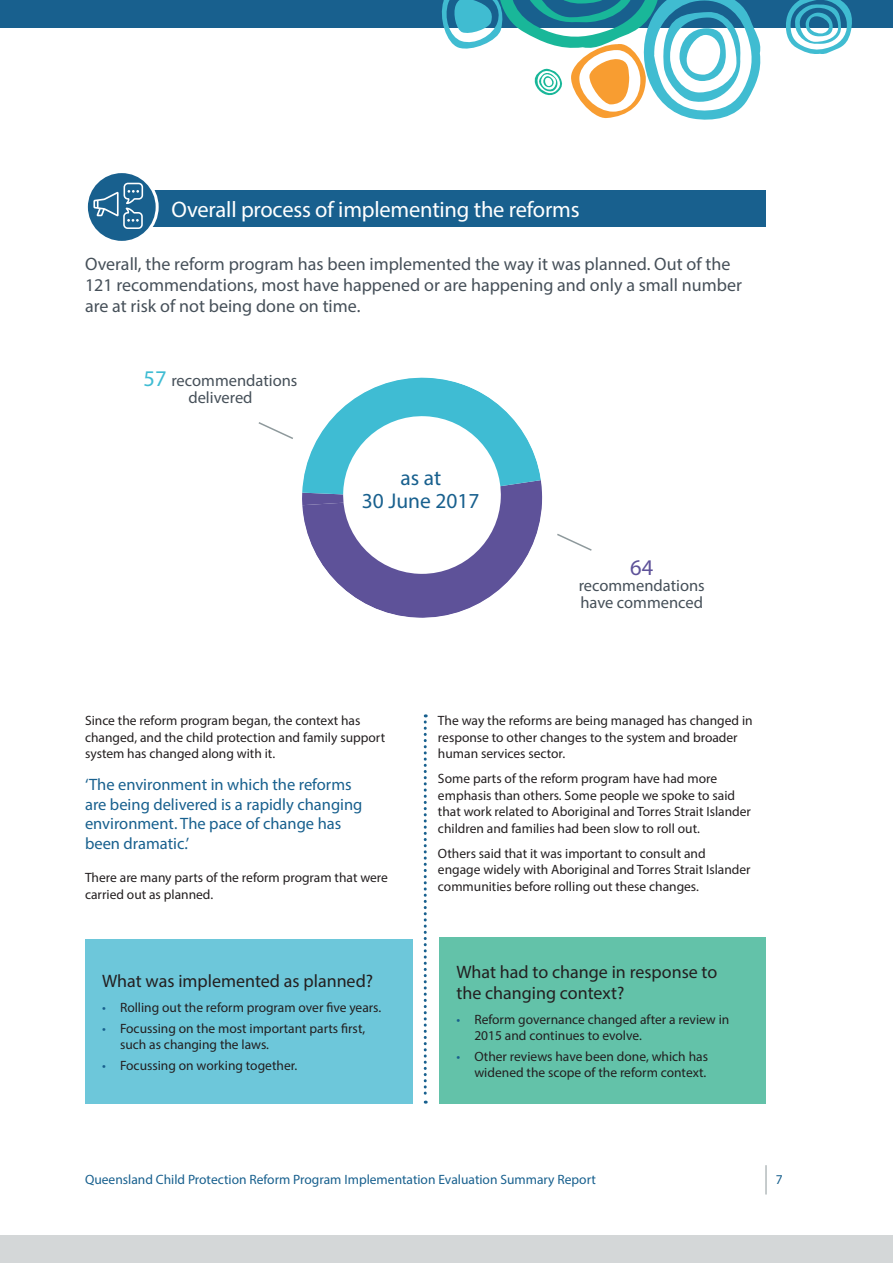
<style>
.page{position:relative;width:893px;height:1263px;background:#fff}
.page>*{position:absolute;margin:0;border:0;box-sizing:border-box;transform-origin:0 0}
.Heading_2{font:22.5px "Myriad Pro";letter-spacing:-.01em;color:#fff}
.Body{font:22.5px "Myriad Pro";color:#5e5299}
.Pull_quote{font:21.45px/22.8px "Myriad Pro";color:#18608e;text-align:center}
.Section_Intro{font:18px/21px "Myriad Pro";color:#465059}
.Heading_3{font:18px/21px "Myriad Pro";color:#231f20}
.Pullout_question{font:16.5px/19.5px "Myriad Pro";color:#18608e}
.Body-2{font:16.5px/16.5px "Myriad Pro";color:#465059;text-align:center}
.Body-3{font:13.5px/16.5px "Myriad Pro";color:#231f20}
.t1{font:13.5px "Myriad Pro";color:#18608e}
.s1{font-size:22.5px;color:#3fbcd3}
.s2{color:#18608e}
</style>
<div class="page">
<div style="left:0;top:1235px;width:893px;height:28px;background:#d4d7d8"></div>
<div style="left:0;top:0;width:893px;height:28px;background:#18608e"></div>
<svg style="left:766px;top:1165px;width:1px;height:29px"></svg>
<svg style="left:786px;top:0;width:66px;height:54px"></svg>
<svg style="left:441px;top:0;width:320px;height:120px"></svg>
<div style="left:85px;top:939px;width:327px;height:164px;background:#6dc7da"></div>
<div style="left:439px;top:937px;width:326px;height:166px;background:#63c2a9"></div>
<svg style="left:424px;top:714px;width:3px;height:389px"></svg>
<div style="left:133px;top:190px;width:633px;height:37px;background:#18608e"></div>
<svg style="left:86px;top:172px;width:71px;height:70px"></svg>
<div style="left:85px;top:170px;width:74px;height:74px;border:3px solid #fff;border-radius:50%"></div>
<svg style="left:93px;top:183px;width:50px;height:46px"></svg>
<svg style="left:302px;top:377px;width:241px;height:241px"></svg>
<svg style="left:258px;top:422px;width:35px;height:17px"></svg>
<svg style="left:557px;top:533px;width:35px;height:18px"></svg>
<p class="Heading_2" style="left:172px;top:196px;width:410px">Overall process of implementing the reforms</p>
<p class="Section_Intro" style="left:85px;top:253px;width:658px">Overall, the reform program has been implemented the way it was planned. Out of the<br>121 recommendations, most have happened or are happening and only a small number are at risk of not being done on time.</p>
<p class="Body-2" style="left:144px;top:372px;width:155px"><span class="s1">57</span> recommendations delivered</p>
<p class="Pull_quote" style="left:362px;top:466px;width:119px">as at<br>30 June 2017</p>
<p class="Body" style="left:630px;top:553px;width:25px">64</p>
<p class="Body-2" style="left:579px;top:577px;width:128px;text-align:left">recommendations have commenced</p>
<p class="Body-3" style="left:85px;top:712px;width:302px">Since the reform program began, the context has changed, and the child protection and family support system has changed along with it.</p>
<p class="Pullout_question" style="left:85px;top:775px;width:279px">‘The environment in which the reforms are being delivered is a rapidly changing environment. The pace of change has been dramatic.’</p>
<p class="Body-3" style="left:85px;top:869px;width:304px">There are many parts of the reform program that were carried out as planned.</p>
<p class="Heading_3" style="left:102px;top:970px;width:273px">What was implemented as planned?</p>
<p class="Body-3" style="left:102px;top:999px;width:281px"><span class="s2">•</span> Rolling out the reform program over five years.</p>
<p class="Body-3" style="left:120px;top:1020px;width:247px;text-indent:-18px"><span class="s2">•</span> Focussing on the most important parts first, such as changing the laws.</p>
<p class="Body-3" style="left:102px;top:1057px;width:197px"><span class="s2">•</span> Focussing on working together.</p>
<p class="Body-3" style="left:438px;top:712px;width:316px">The way the reforms are being managed has changed in response to other changes to the system and broader human services sector.</p>
<p class="Body-3" style="left:438px;top:770px;width:314px">Some parts of the reform program have had more emphasis than others. Some people we spoke to said that work related to Aboriginal and Torres Strait Islander children and families had been slow to roll out.</p>
<p class="Body-3" style="left:438px;top:845px;width:314px">Others said that it was important to consult and engage widely with Aboriginal and Torres Strait Islander communities before rolling out these changes.</p>
<p class="Heading_3" style="left:456px;top:961px;width:262px">What had to change in response to the changing context?</p>
<p class="Body-3" style="left:474px;top:1010px;width:257px;text-indent:-18px"><span class="s2">•</span> Reform governance changed after a review in<br>2015 and continues to evolve.</p>
<p class="Body-3" style="left:456px;top:1048px;width:253px;text-align:right"><span class="s2">•</span> Other reviews have been done, which has widened the scope of the reform context.</p>
<p class="t1" style="left:85px;top:1171px;width:512px">Queensland Child Protection Reform Program Implementation Evaluation Summary Report</p>
<p class="t1" style="left:776px;top:1171px;width:8px">7</p>
</div>
